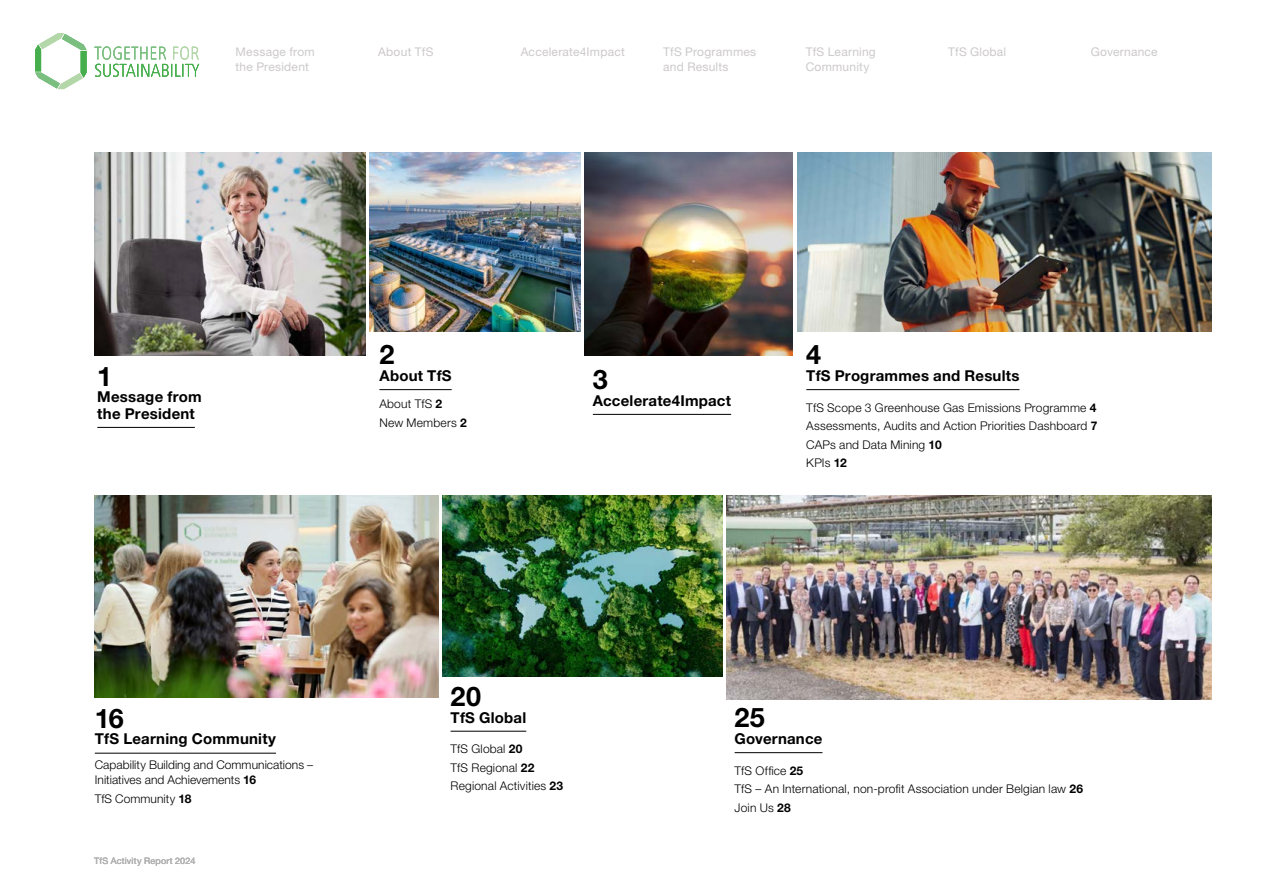
<style>
.page{position:relative;width:1263px;height:893px;background:#fff}
.page>*{position:absolute;margin:0;border:0;box-sizing:border-box;transform-origin:0 0}
.t1{font:700 27px "Helvetica Neue LT Std";color:#000}
.t2{font:700 15px/16.5px "Helvetica Neue LT Std";letter-spacing:.015em;color:#000}
.t3{font:300 12px/18.5px "Helvetica Neue LT Std";letter-spacing:.015em;color:#000}
.t4{font:12px/14.4px "Helvetica Neue LT Std";letter-spacing:.02em;color:#ccc9c9}
.t5{font:9px "Helvetica Neue LT Std";letter-spacing:.02em;color:#b3b2b2}
.s1{font-weight:700}
</style>
<div class="page">
<img style="left:95px;top:152px;width:270px;height:204px">
<img style="left:95px;top:496px;width:343px;height:202px">
<img style="left:442px;top:496px;width:280px;height:180px">
<img style="left:727px;top:496px;width:485px;height:203px">
<img style="left:370px;top:152px;width:210px;height:179px">
<img style="left:584px;top:152px;width:209px;height:204px">
<img style="left:798px;top:152px;width:414px;height:179px">
<hr style="left:97px;top:427px;width:98px;height:1px;background:#000">
<hr style="left:379px;top:389px;width:73px;height:1px;background:#000">
<hr style="left:593px;top:414px;width:138px;height:1px;background:#000">
<hr style="left:95px;top:753px;width:181px;height:1px;background:#000">
<hr style="left:451px;top:731px;width:75px;height:1px;background:#000">
<hr style="left:735px;top:752px;width:87px;height:1px;background:#000">
<hr style="left:806px;top:389px;width:213px;height:1px;background:#000">
<svg style="left:35px;top:33px;width:52px;height:56px"></svg>
<svg style="left:94px;top:46px;width:105px;height:31px"></svg>
<p class="t4" style="left:236px;top:45px;width:81px">Message from the President</p>
<p class="t4" style="left:378px;top:45px;width:57px">About TfS</p>
<p class="t4" style="left:521px;top:45px;width:106px">Accelerate4Impact</p>
<p class="t4" style="left:663px;top:45px;width:95px">TfS Programmes and Results</p>
<p class="t4" style="left:806px;top:45px;width:72px">TfS Learning<br>Community</p>
<p class="t4" style="left:948px;top:45px;width:60px">TfS Global</p>
<p class="t4" style="left:1091px;top:45px;width:68px">Governance</p>
<h1 class="t1" style="left:97px;top:359px;width:17px">1</h1>
<p class="t2" style="left:97px;top:388px;width:106px">Message from the President</p>
<h1 class="t1" style="left:379px;top:338px;width:17px">2</h1>
<p class="t2" style="left:379px;top:367px;width:74px">About TfS</p>
<p class="t3" style="left:379px;top:395px;width:89px">About TfS <span class="s1">2<br></span>New Members <span class="s1">2</span></p>
<h1 class="t1" style="left:593px;top:363px;width:17px">3</h1>
<p class="t2" style="left:593px;top:392px;width:140px">Accelerate4Impact</p>
<h1 class="t1" style="left:806px;top:338px;width:17px">4</h1>
<p class="t2" style="left:806px;top:367px;width:215px">TfS Programmes and Results</p>
<p class="t3" style="left:806px;top:398px;width:293px">TfS Scope 3 Greenhouse Gas Emissions Programme <span class="s1">4<br></span>Assessments, Audits and Action Priorities Dashboard <span class="s1">7<br></span>CAPs and Data Mining <span class="s1">10<br></span>KPIs <span class="s1">12</span></p>
<h1 class="t1" style="left:95px;top:702px;width:31px">16</h1>
<p class="t2" style="left:95px;top:730px;width:183px">TfS Learning Community</p>
<p class="t3" style="left:95px;top:757px;width:220px;line-height:15px">Capability Building and Communications –<br>Initiatives and Achievements <span class="s1">16</span></p>
<p class="t3" style="left:95px;top:789px;width:98px">TfS Community <span class="s1">18</span></p>
<p class="t5" style="left:94px;top:855px;width:103px">TfS Activity Report 2024</p>
<h1 class="t1" style="left:451px;top:680px;width:32px">20</h1>
<p class="t2" style="left:451px;top:709px;width:77px">TfS Global</p>
<p class="t3" style="left:451px;top:739px;width:114px">TfS Global <span class="s1">20<br></span>TfS Regional <span class="s1">22<br></span>Regional Activities <span class="s1">23</span></p>
<h1 class="t1" style="left:735px;top:701px;width:32px">25</h1>
<p class="t2" style="left:735px;top:730px;width:89px">Governance</p>
<p class="t3" style="left:735px;top:761px;width:350px">TfS Office <span class="s1">25<br></span>TfS – An International, non-profit Association under Belgian law <span class="s1">26<br></span>Join Us <span class="s1">28</span></p>
</div>
